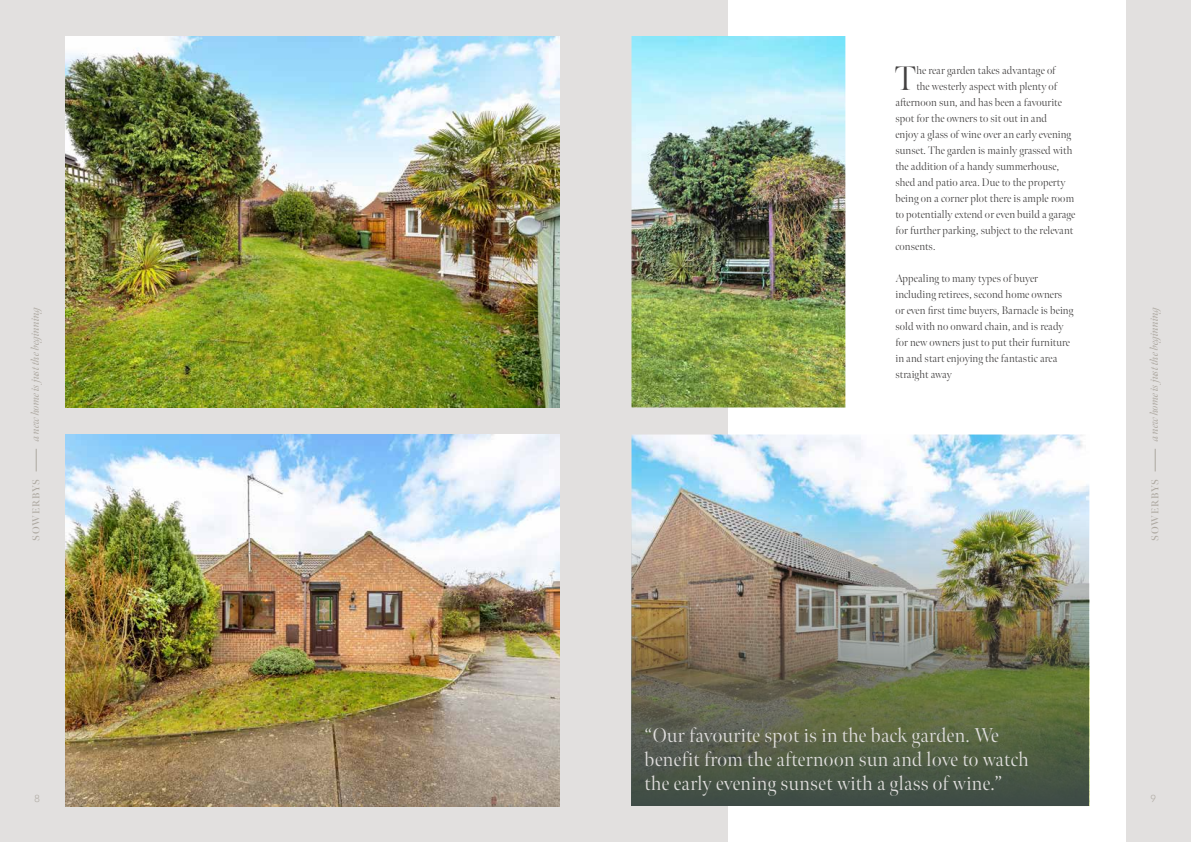
<style>
.page{position:relative;width:1191px;height:842px;background:#fff}
.page>*{position:absolute;margin:0;border:0;box-sizing:border-box;transform-origin:0 0}
.t1{font:300 34px "Meno Banner";color:#434141}
.t2{font:300 20px/24px "Meno Banner";letter-spacing:.02em;color:#e1dfde}
.t3{font:300 11px/16px "Meno Banner";letter-spacing:.01em;color:#434141}
.t4{font:italic 11px "Meno Banner";letter-spacing:-.01em;color:#ada8a0}
.t5{font:600 10px "Meno Banner";letter-spacing:.08em;color:#ada8a0}
.t6{font:300 10px "Quasimoda";color:#ada8a0}
</style>
<div class="page">
<div style="left:0;top:0;width:595px;height:842px;background:#e2e0df"></div>
<div style="left:595px;top:0;width:596px;height:842px;background:#e2e0df"></div>
<svg style="left:36px;top:449px;width:1px;height:22px"></svg>
<svg style="left:1155px;top:449px;width:1px;height:22px"></svg>
<div style="left:728px;top:0;width:397px;height:842px;background:#fff"></div>
<img style="left:631px;top:36px;width:214px;height:371px">
<img style="left:631px;top:434px;width:458px;height:82px">
<img style="left:66px;top:36px;width:493px;height:371px">
<img style="left:66px;top:434px;width:493px;height:372px">
<img style="left:631px;top:516px;width:458px;height:290px">
<h1 class="t1" style="left:894px;top:58px;width:23px">T</h1>
<p class="t3" style="left:916px;top:62px;width:141px">he rear garden takes advantage of</p>
<p class="t3" style="left:916px;top:78px;width:142px">the westerly aspect with plenty of</p>
<p class="t3" style="left:895px;top:94px;width:168px">afternoon sun, and has been a favourite</p>
<p class="t3" style="left:895px;top:110px;width:153px">spot for the owners to sit out in and</p>
<p class="t3" style="left:895px;top:126px;width:177px">enjoy a glass of wine over an early evening</p>
<p class="t3" style="left:895px;top:142px;width:178px">sunset. The garden is mainly grassed with</p>
<p class="t3" style="left:895px;top:158px;width:165px">the addition of a handy summerhouse,</p>
<p class="t3" style="left:895px;top:174px;width:171px">shed and patio area. Due to the property</p>
<p class="t3" style="left:895px;top:190px;width:180px">being on a corner plot there is ample room</p>
<p class="t3" style="left:895px;top:206px;width:181px">to potentially extend or even build a garage</p>
<p class="t3" style="left:895px;top:222px;width:179px">for further parking, subject to the relevant</p>
<p class="t3" style="left:895px;top:238px;width:42px">consents.</p>
<p class="t3" style="left:895px;top:270px;width:179px">Appealing to many types of buyer including retirees, second home owners or even first time buyers, Barnacle is being sold with no onward chain, and is ready for new owners just to put their furniture in and start enjoying the fantastic area straight away</p>
<p class="t4" style="left:29px;top:441px;width:138px;rotate:-90deg">a new home is just the beginning</p>
<p class="t4" style="left:1147px;top:441px;width:138px;rotate:-90deg">a new home is just the beginning</p>
<p class="t5" style="left:30px;top:541px;width:63px;rotate:-90deg">SOWERBYS</p>
<p class="t5" style="left:1149px;top:541px;width:63px;rotate:-90deg">SOWERBYS</p>
<h2 class="t2" style="left:644px;top:723px;width:385px">“Our favourite spot is in the back garden. We benefit from the afternoon sun and love to watch the early evening sunset with a glass of wine.”</h2>
<p class="t6" style="left:35px;top:791px;width:7px">8</p>
<p class="t6" style="left:1150px;top:791px;width:7px">9</p>
</div>
